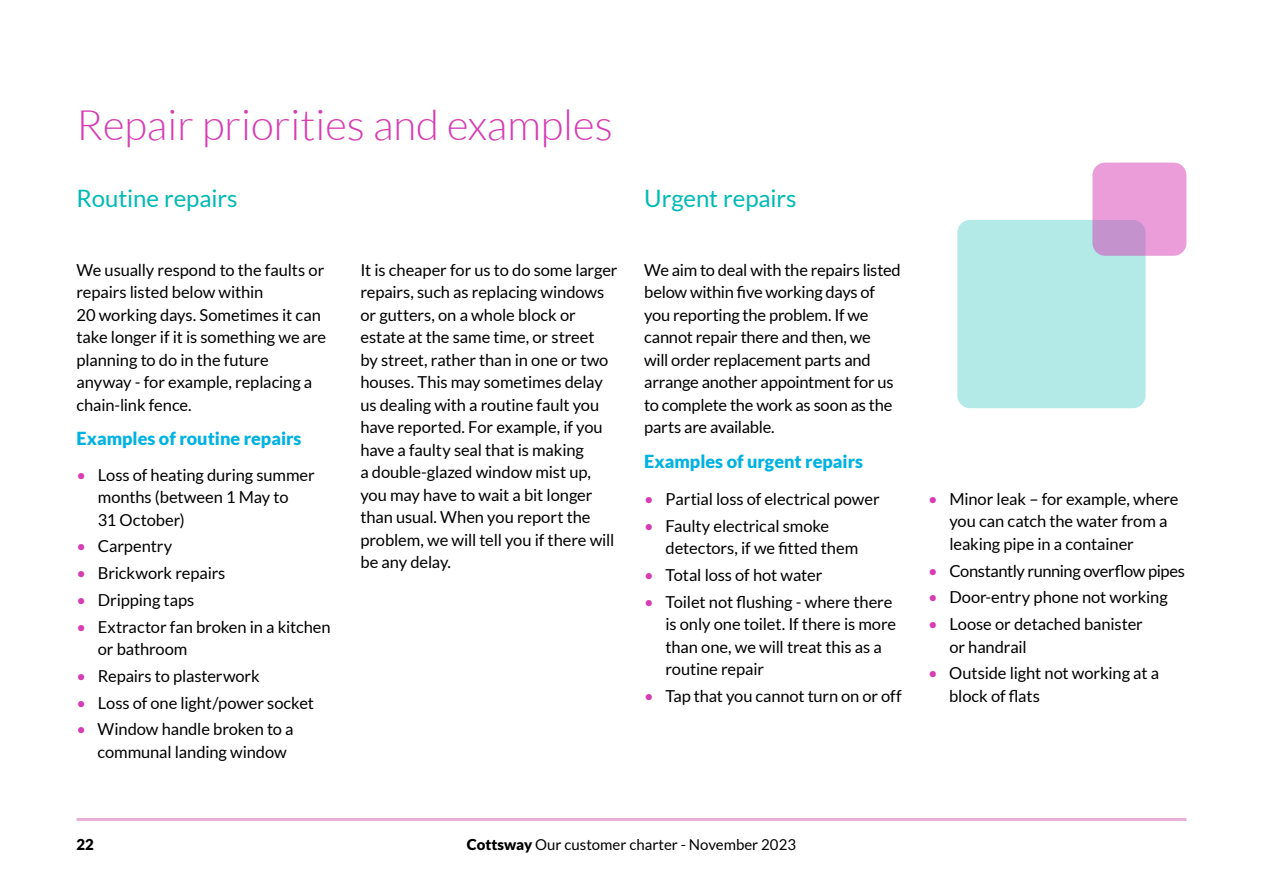
<style>
.page{position:relative;width:1263px;height:893px;background:#fff}
.page>*{position:absolute;margin:0;border:0;box-sizing:border-box;transform-origin:0 0}
.t1{font:300 42px "Lato";color:#d63cb3}
.t2{font:24px "Lato";letter-spacing:-.005em;color:#00bab4}
.t3{font:900 18px "Lato";color:#00b2e2}
.t4{font:16.5px/22.5px "Lato";letter-spacing:-.01em;color:#000}
.t5{font:15px "Lato";color:#000}
.t6{font:900 15px "Lato";color:#000}
.s1{color:#d63cb3}
.s2{font-weight:900}
</style>
<div class="page">
<hr style="left:77px;top:818px;width:1109px;height:3px;background:#e7b0d7">
<div style="left:957px;top:220px;width:188px;height:188px;background:#b3eae8;border-radius:13px"></div>
<svg style="left:1092px;top:163px;width:94px;height:93px;background:#e19bd6"></svg>
<h1 class="t1" style="left:77px;top:103px;width:538px">Repair priorities and examples</h1>
<h2 class="t2" style="left:77px;top:185px;width:163px">Routine repairs</h2>
<h2 class="t2" style="left:644px;top:185px;width:154px">Urgent repairs</h2>
<p class="t4" style="left:77px;top:259px;width:251px">We usually respond to the faults or repairs listed below within<br>20 working days. Sometimes it can take longer if it is something we are planning to do in the future anyway - for example, replacing a chain-link fence.</p>
<p class="t3" style="left:77px;top:428px;width:226px">Examples of routine repairs</p>
<p class="t4" style="left:98px;top:463px;width:218px;text-indent:-21px"><span class="s1">•</span> Loss of heating during summer months (between 1 May to<br>31 October)</p>
<p class="t4" style="left:77px;top:535px;width:97px"><span class="s1">•</span> Carpentry</p>
<p class="t4" style="left:77px;top:562px;width:150px"><span class="s1">•</span> Brickwork repairs</p>
<p class="t4" style="left:77px;top:588px;width:119px"><span class="s1">•</span> Dripping taps</p>
<p class="t4" style="left:98px;top:615px;width:234px;text-indent:-21px"><span class="s1">•</span> Extractor fan broken in a kitchen or bathroom</p>
<p class="t4" style="left:77px;top:664px;width:185px"><span class="s1">•</span> Repairs to plasterwork</p>
<p class="t4" style="left:77px;top:691px;width:239px"><span class="s1">•</span> Loss of one light/power socket</p>
<p class="t4" style="left:98px;top:718px;width:198px;text-indent:-21px"><span class="s1">•</span> Window handle broken to a communal landing window</p>
<p class="t4" style="left:360px;top:258px;width:259px">It is cheaper for us to do some larger repairs, such as replacing windows or gutters, on a whole block or estate at the same time, or street<br>by street, rather than in one or two houses. This may sometimes delay us dealing with a routine fault you have reported. For example, if you have a faulty seal that is making<br>a double-glazed window mist up, you may have to wait a bit longer than usual. When you report the problem, we will tell you if there will be any delay.</p>
<p class="t4" style="left:644px;top:259px;width:258px">We aim to deal with the repairs listed below within five working days of you reporting the problem. If we cannot repair there and then, we<br>will order replacement parts and arrange another appointment for us to complete the work as soon as the parts are available.</p>
<p class="t3" style="left:644px;top:451px;width:220px">Examples of urgent repairs</p>
<p class="t4" style="left:644px;top:487px;width:237px"><span class="s1">•</span> Partial loss of electrical power</p>
<p class="t4" style="left:665px;top:514px;width:194px;text-indent:-21px"><span class="s1">•</span> Faulty electrical smoke detectors, if we fitted them</p>
<p class="t4" style="left:644px;top:563px;width:180px"><span class="s1">•</span> Total loss of hot water</p>
<p class="t4" style="left:665px;top:590px;width:232px;text-indent:-21px"><span class="s1">•</span> Toilet not flushing - where there is only one toilet. If there is more than one, we will treat this as a routine repair</p>
<p class="t4" style="left:644px;top:684px;width:259px"><span class="s1">•</span> Tap that you cannot turn on or off</p>
<p class="t4" style="left:949px;top:487px;width:231px;text-indent:-21px"><span class="s1">•</span> Minor leak – for example, where you can catch the water from a leaking pipe in a container</p>
<p class="t4" style="left:928px;top:559px;width:258px"><span class="s1">•</span> Constantly running overflow pipes</p>
<p class="t4" style="left:928px;top:586px;width:241px"><span class="s1">•</span> Door-entry phone not working</p>
<p class="t4" style="left:949px;top:613px;width:195px;text-indent:-21px"><span class="s1">•</span> Loose or detached banister or handrail</p>
<p class="t4" style="left:949px;top:662px;width:212px;text-indent:-21px"><span class="s1">•</span> Outside light not working at a block of flats</p>
<p class="t6" style="left:77px;top:836px;width:19px">22</p>
<p class="t5" style="left:467px;top:836px;width:331px"><span class="s2">Cottsway</span> Our customer charter - November 2023</p>
</div>
